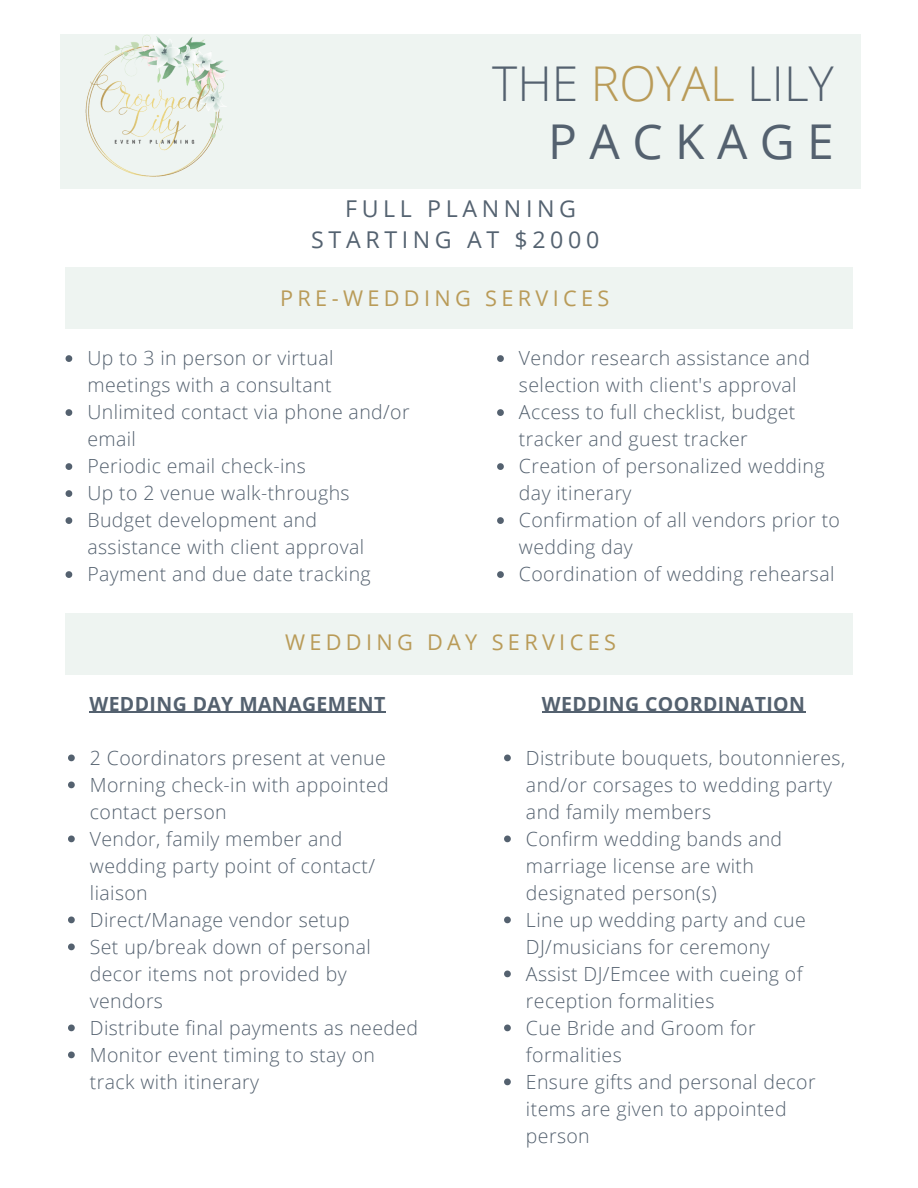
<style>
.page{position:relative;width:918px;height:1188px;background:#fff}
.page>*{position:absolute;margin:0;border:0;box-sizing:border-box;transform-origin:0 0}
.t1{font:300 48px "Open Sans";color:#54616f}
.t2{font:48px "Open Sans";letter-spacing:.26em;color:#54616f}
.t3{font:23.25px "Open Sans";letter-spacing:.2em;color:#546270}
.t4{font:21.6px "Open Sans";letter-spacing:.2em;color:#b99b58}
.t5{font:300 19.5px/27px "Open Sans";letter-spacing:.02em;color:#54616f}
.t6{font:700 19.5px "Open Sans";letter-spacing:.02em;color:#54616f}
.s1{color:#b99b58}
</style>
<div class="page">
<div style="left:61px;top:34px;width:800px;height:154px;background:#eef4f1"></div>
<svg style="left:66px;top:355px;width:6px;height:7px"></svg>
<svg style="left:66px;top:409px;width:6px;height:7px"></svg>
<svg style="left:66px;top:463px;width:6px;height:7px"></svg>
<svg style="left:66px;top:490px;width:6px;height:7px"></svg>
<svg style="left:66px;top:517px;width:6px;height:7px"></svg>
<svg style="left:66px;top:571px;width:6px;height:7px"></svg>
<svg style="left:497px;top:355px;width:7px;height:7px"></svg>
<svg style="left:497px;top:409px;width:7px;height:7px"></svg>
<svg style="left:497px;top:463px;width:7px;height:7px"></svg>
<svg style="left:497px;top:517px;width:7px;height:7px"></svg>
<svg style="left:497px;top:571px;width:7px;height:7px"></svg>
<svg style="left:68px;top:755px;width:7px;height:6px"></svg>
<svg style="left:68px;top:782px;width:7px;height:6px"></svg>
<svg style="left:68px;top:836px;width:7px;height:6px"></svg>
<svg style="left:68px;top:917px;width:7px;height:6px"></svg>
<svg style="left:68px;top:944px;width:7px;height:6px"></svg>
<svg style="left:68px;top:1025px;width:7px;height:6px"></svg>
<svg style="left:68px;top:1052px;width:7px;height:6px"></svg>
<hr style="left:89px;top:712px;width:297px;height:1px;background:#54616f">
<svg style="left:504px;top:755px;width:7px;height:6px"></svg>
<svg style="left:504px;top:836px;width:7px;height:6px"></svg>
<svg style="left:504px;top:917px;width:7px;height:6px"></svg>
<svg style="left:504px;top:971px;width:7px;height:6px"></svg>
<svg style="left:504px;top:1025px;width:7px;height:6px"></svg>
<svg style="left:504px;top:1079px;width:7px;height:6px"></svg>
<hr style="left:542px;top:712px;width:263px;height:1px;background:#54616f">
<div style="left:65px;top:613px;width:788px;height:62px;background:#eef4f1"></div>
<div style="left:65px;top:267px;width:788px;height:62px;background:#eef4f1"></div>
<img style="left:65px;top:35px;width:178px;height:154px">
<p class="t1" style="left:492px;top:50px;width:343px">THE <span class="s1">ROYAL</span> LILY</p>
<p class="t2" style="left:548px;top:108px;width:287px">PACKAGE</p>
<p class="t3" style="left:345px;top:192px;width:232px">FULL PLANNING</p>
<p class="t3" style="left:311px;top:224px;width:290px">STARTING AT $2000</p>
<p class="t4" style="left:280px;top:283px;width:331px">PRE-WEDDING SERVICES</p>
<p class="t5" style="left:87px;top:344px;width:248px">Up to 3 in person or virtual meetings with a consultant</p>
<p class="t5" style="left:87px;top:398px;width:324px">Unlimited contact via phone and/or email</p>
<p class="t5" style="left:87px;top:452px;width:220px">Periodic email check-ins</p>
<p class="t5" style="left:87px;top:479px;width:264px">Up to 2 venue walk-throughs</p>
<p class="t5" style="left:87px;top:506px;width:278px">Budget development and assistance with client approval</p>
<p class="t5" style="left:87px;top:560px;width:285px">Payment and due date tracking</p>
<p class="t5" style="left:519px;top:344px;width:293px">Vendor research assistance and selection with client's approval</p>
<p class="t5" style="left:519px;top:398px;width:278px">Access to full checklist, budget tracker and guest tracker</p>
<p class="t5" style="left:519px;top:452px;width:307px">Creation of personalized wedding day itinerary</p>
<p class="t5" style="left:519px;top:506px;width:323px">Confirmation of all vendors prior to wedding day</p>
<p class="t5" style="left:519px;top:560px;width:317px">Coordination of wedding rehearsal</p>
<p class="t4" style="left:285px;top:627px;width:332px">WEDDING DAY SERVICES</p>
<p class="t6" style="left:89px;top:690px;width:298px">WEDDING DAY MANAGEMENT</p>
<p class="t5" style="left:90px;top:744px;width:297px">2 Coordinators present at venue</p>
<p class="t5" style="left:90px;top:771px;width:300px">Morning check-in with appointed contact person</p>
<p class="t5" style="left:90px;top:825px;width:287px">Vendor, family member and wedding party point of contact/ liaison</p>
<p class="t5" style="left:90px;top:906px;width:261px">Direct/Manage vendor setup</p>
<p class="t5" style="left:90px;top:933px;width:282px">Set up/break down of personal decor items not provided by vendors</p>
<p class="t5" style="left:90px;top:1014px;width:330px">Distribute final payments as needed</p>
<p class="t5" style="left:90px;top:1041px;width:287px">Monitor event timing to stay on track with itinerary</p>
<p class="t6" style="left:542px;top:690px;width:265px">WEDDING COORDINATION</p>
<p class="t5" style="left:526px;top:744px;width:321px">Distribute bouquets, boutonnieres, and/or corsages to wedding party and family members</p>
<p class="t5" style="left:526px;top:825px;width:258px">Confirm wedding bands and marriage license are with designated person(s)</p>
<p class="t5" style="left:526px;top:906px;width:281px">Line up wedding party and cue<br>DJ/musicians for ceremony</p>
<p class="t5" style="left:526px;top:960px;width:278px">Assist DJ/Emcee with cueing of reception formalities</p>
<p class="t5" style="left:526px;top:1014px;width:231px">Cue Bride and Groom for formalities</p>
<p class="t5" style="left:526px;top:1068px;width:291px">Ensure gifts and personal decor items are given to appointed person</p>
</div>
